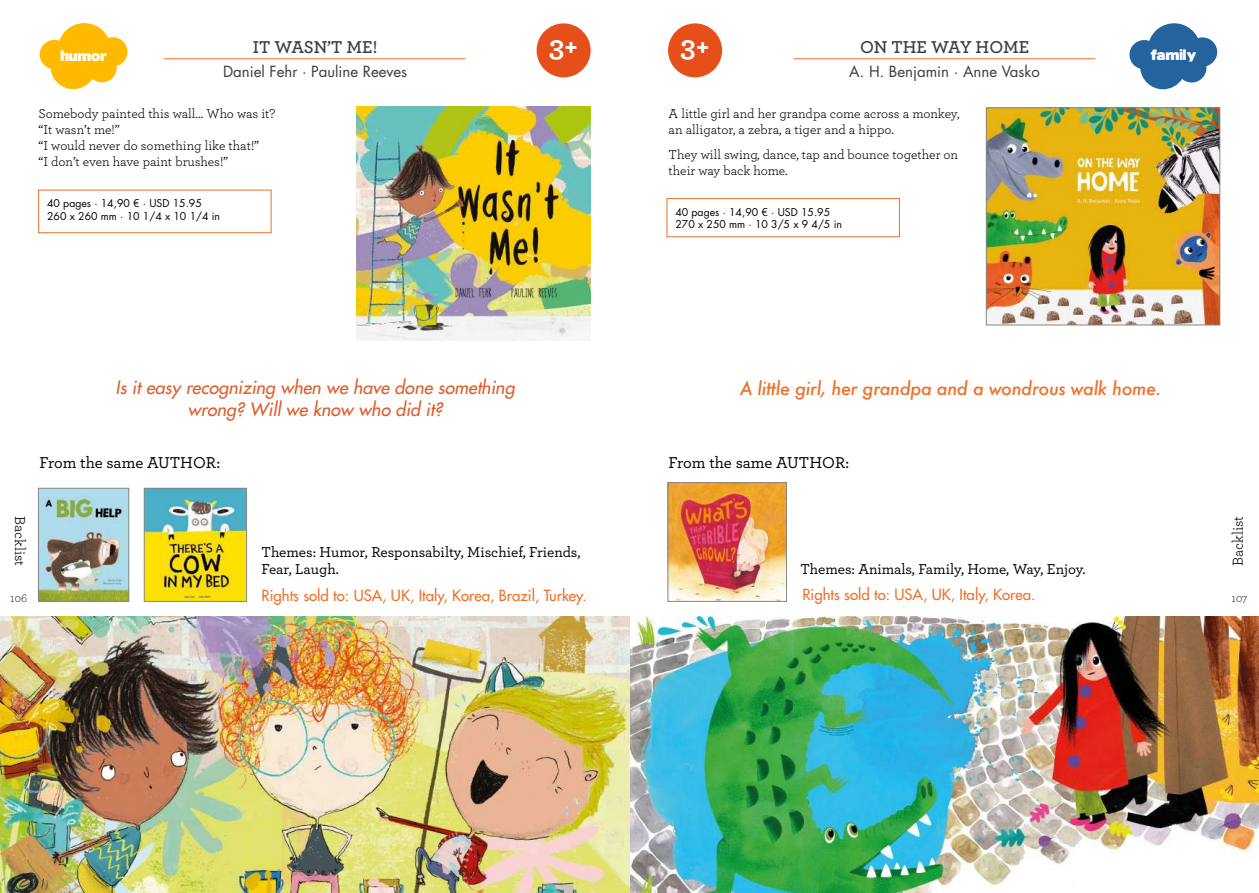
<style>
.page{position:relative;width:1259px;height:893px;background:#fff}
.page>*{position:absolute;margin:0;border:0;box-sizing:border-box;transform-origin:0 0}
.t1{font:700 30px "Archer";color:#fff}
.t2{font:italic 500 18px/21.6px "Futura Std";color:#dd5e2c;text-align:center}
.t3{font:italic 500 18px "Futura";letter-spacing:-.02em;color:#ee712a}
.t4{font:600 18px "Archer";color:#3c3c3b}
.t5{font:500 16.5px "Archer";letter-spacing:-.005em;color:#000}
.t6{font:500 15px/16.5px "Archer";color:#000}
.t7{font:500 15px "Futura Std";color:#ee712a}
.t8{font:15px "Futura Std";color:#3c3c3b}
.t9{font:15px "Archer";color:#000}
.t10{font:13.5px/16.2px "Archer";color:#000}
.t11{font:13.5px "Boris Black Bloxx";color:#fff}
.t12{font:300 12px "Archer";color:#000}
.t13{font:10.5px/12.6px "Futura Std";color:#000}
</style>
<div class="page">
<img style="left:357px;top:107px;width:233px;height:234px">
<svg style="left:40px;top:23px;width:87px;height:66px"></svg>
<img style="left:0;top:616px;width:1259px;height:277px">
<img style="left:988px;top:110px;width:229px;height:213px">
<div style="left:986px;top:108px;width:233px;height:217px;border:1px solid #878787"></div>
<img style="left:670px;top:484px;width:114px;height:115px">
<div style="left:668px;top:482px;width:118px;height:119px;border:1px solid #878787"></div>
<div style="left:668px;top:23px;width:54px;height:54px;background:#e64e1a;border-radius:50%"></div>
<hr style="left:793px;top:58px;width:302px;height:1px;background:#ee712a">
<div style="left:666px;top:198px;width:234px;height:39px;border:1px solid #ee712a"></div>
<svg style="left:1129px;top:23px;width:88px;height:66px"></svg>
<div style="left:536px;top:23px;width:54px;height:54px;background:#e64e1a;border-radius:50%"></div>
<hr style="left:164px;top:58px;width:302px;height:1px;background:#ee712a">
<img style="left:40px;top:490px;width:87px;height:109px">
<div style="left:38px;top:488px;width:91px;height:113px;border:1px solid #878787"></div>
<img style="left:146px;top:490px;width:99px;height:109px">
<div style="left:144px;top:488px;width:103px;height:113px;border:1px solid #878787"></div>
<div style="left:38px;top:190px;width:233px;height:43px;border:1px solid #ee712a"></div>
<p class="t11" style="left:60px;top:45px;width:48px">humor</p>
<h2 class="t4" style="left:253px;top:33px;width:126px">IT WASN’T ME!</h2>
<p class="t8" style="left:223px;top:62px;width:186px">Daniel Fehr · Pauline Reeves</p>
<p class="t10" style="left:38px;top:104px;width:238px">Somebody painted this wall… Who was it? “It wasn’t me!”<br>“I would never do something like that!”<br>“I don’t even have paint brushes!”</p>
<p class="t13" style="left:47px;top:197px;width:174px">40 pages · 14,90 € · USD 15.95<br>260 x 260 mm · 10 1/4 x 10 1/4 in</p>
<h1 class="t1" style="left:549px;top:23px;width:31px">3+</h1>
<h1 class="t1" style="left:680px;top:23px;width:31px">3+</h1>
<h2 class="t4" style="left:860px;top:33px;width:171px">ON THE WAY HOME</h2>
<p class="t8" style="left:849px;top:62px;width:192px">A. H. Benjamin · Anne Vasko</p>
<p class="t10" style="left:668px;top:104px;width:292px">A little girl and her grandpa come across a monkey, an alligator, a zebra, a tiger and a hippo.</p>
<p class="t10" style="left:668px;top:145px;width:291px">They will swing, dance, tap and bounce together on their way back home.</p>
<p class="t13" style="left:675px;top:206px;width:168px">40 pages · 14,90 € · USD 15.95<br>270 x 250 mm · 10 3/5 x 9 4/5 in</p>
<p class="t11" style="left:1150px;top:45px;width:47px">family</p>
<h2 class="t2" style="left:116px;top:377px;width:400px">Is it easy recognizing when we have done something wrong? Will we know who did it?</h2>
<p class="t5" style="left:39px;top:450px;width:182px">From the same AUTHOR:</p>
<h2 class="t3" style="left:740px;top:376px;width:423px">A little girl, her grandpa and a wondrous walk home.</h2>
<p class="t5" style="left:668px;top:450px;width:182px">From the same AUTHOR:</p>
<p class="t9" style="left:31px;top:516px;width:52px;rotate:90deg">Backlist</p>
<p class="t12" style="left:10px;top:590px;width:18px">106</p>
<p class="t6" style="left:261px;top:543px;width:320px">Themes: Humor, Responsabilty, Mischief, Friends,<br>Fear, Laugh.</p>
<p class="t6" style="left:800px;top:560px;width:287px">Themes: Animals, Family, Home, Way, Enjoy.</p>
<p class="t7" style="left:261px;top:586px;width:327px">Rights sold to: USA, UK, Italy, Korea, Brazil, Turkey.</p>
<p class="t7" style="left:802px;top:585px;width:234px">Rights sold to: USA, UK, Italy, Korea.</p>
<p class="t9" style="left:1227px;top:566px;width:52px;rotate:-90deg">Backlist</p>
<p class="t12" style="left:1231px;top:590px;width:17px">107</p>
</div>
